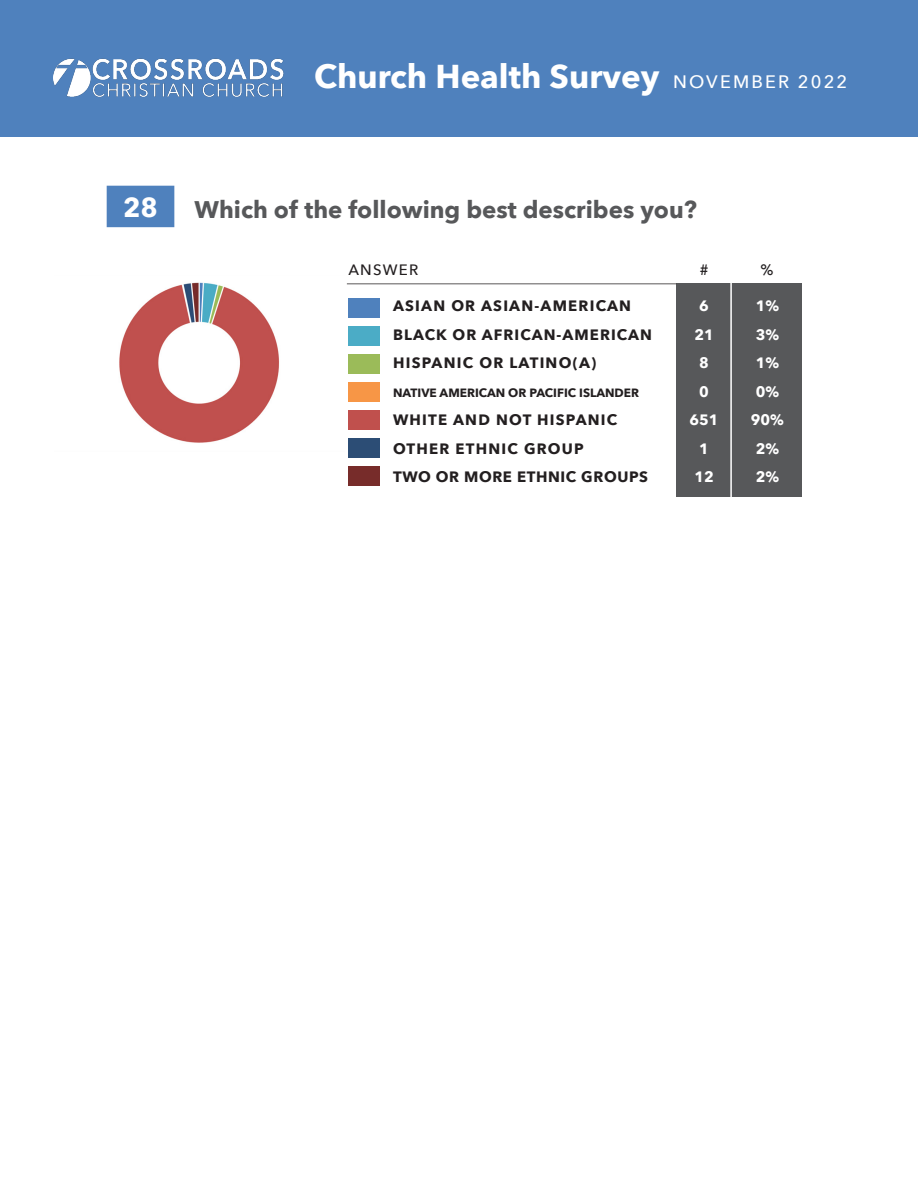
<style>
.page{position:relative;width:918px;height:1188px;background:#fff}
.page>*{position:absolute;margin:0;border:0;box-sizing:border-box;transform-origin:0 0}
.t1{font:700 33px "Avenir Next";color:#fff}
.t2{font:700 27px "Avenir Next";color:#fff}
.t3{font:700 24px "Avenir Next";color:#57585a}
.t4{font:700 15px "Avenir Next";letter-spacing:.08em;color:#231f20}
.t5{font:700 15px "Avenir Next";color:#fff}
.t6{font:700 15px "Avenir Next";letter-spacing:.04em;color:#231f20}
.t7{font:500 15px "Avenir Next";letter-spacing:.08em;color:#231f20}
.t8{font:700 12px "Avenir Next";color:#231f20}
.s1{font-weight:500;font-size:18px}
</style>
<div class="page">
<div style="left:0;top:0;width:918px;height:136px;background:#4f81bd"></div>
<img style="left:53px;top:58px;width:231px;height:39px">
<div style="left:676px;top:283px;width:126px;height:213px;background:#57585a"></div>
<img style="left:119px;top:282px;width:160px;height:161px">
<div style="left:348px;top:298px;width:32px;height:19px;background:#4f81bd"></div>
<div style="left:107px;top:186px;width:67px;height:41px;background:#4f81bd"></div>
<div style="left:348px;top:326px;width:32px;height:19px;background:#4bacc6"></div>
<div style="left:348px;top:354px;width:32px;height:19px;background:#9bbb59"></div>
<div style="left:348px;top:382px;width:32px;height:19px;background:#f79646"></div>
<div style="left:348px;top:410px;width:32px;height:19px;background:#c0504d"></div>
<div style="left:348px;top:466px;width:32px;height:19px;background:#772c2a"></div>
<div style="left:348px;top:438px;width:32px;height:19px;background:#2c4d75"></div>
<hr style="left:347px;top:283px;width:329px;height:2px;background:#231f20">
<hr style="left:730px;top:283px;width:2px;height:226px;background:#fff">
<h1 class="t1" style="left:314px;top:48px;width:535px">Church Health Survey <span class="s1">NOVEMBER 2022</span></h1>
<p class="t2" style="left:123px;top:184px;width:36px">28</p>
<p class="t3" style="left:195px;top:189px;width:504px">Which of the following best describes you?</p>
<p class="t7" style="left:348px;top:257px;width:71px">ANSWER</p>
<p class="t7" style="left:700px;top:257px;width:10px">#</p>
<p class="t7" style="left:761px;top:257px;width:15px">%</p>
<p class="t5" style="left:699px;top:293px;width:11px">6</p>
<p class="t5" style="left:694px;top:322px;width:21px">21</p>
<p class="t5" style="left:699px;top:350px;width:11px">8</p>
<p class="t5" style="left:699px;top:379px;width:11px">0</p>
<p class="t5" style="left:690px;top:407px;width:31px">651</p>
<p class="t5" style="left:699px;top:436px;width:11px">1</p>
<p class="t5" style="left:694px;top:464px;width:21px">12</p>
<p class="t5" style="left:756px;top:293px;width:25px">1%</p>
<p class="t5" style="left:756px;top:322px;width:25px">3%</p>
<p class="t5" style="left:756px;top:350px;width:25px">1%</p>
<p class="t5" style="left:756px;top:379px;width:25px">0%</p>
<p class="t5" style="left:751px;top:407px;width:35px">90%</p>
<p class="t5" style="left:756px;top:436px;width:25px">2%</p>
<p class="t5" style="left:756px;top:464px;width:25px">2%</p>
<p class="t4" style="left:393px;top:293px;width:240px">ASIAN OR ASIAN-AMERICAN</p>
<p class="t4" style="left:393px;top:322px;width:260px">BLACK OR AFRICAN-AMERICAN</p>
<p class="t4" style="left:393px;top:350px;width:205px">HISPANIC OR LATINO(A)</p>
<p class="t8" style="left:393px;top:382px;width:248px">NATIVE AMERICAN OR PACIFIC ISLANDER</p>
<p class="t4" style="left:393px;top:407px;width:226px">WHITE AND NOT HISPANIC</p>
<p class="t4" style="left:393px;top:436px;width:192px">OTHER ETHNIC GROUP</p>
<p class="t6" style="left:393px;top:464px;width:257px">TWO OR MORE ETHNIC GROUPS</p>
</div>
